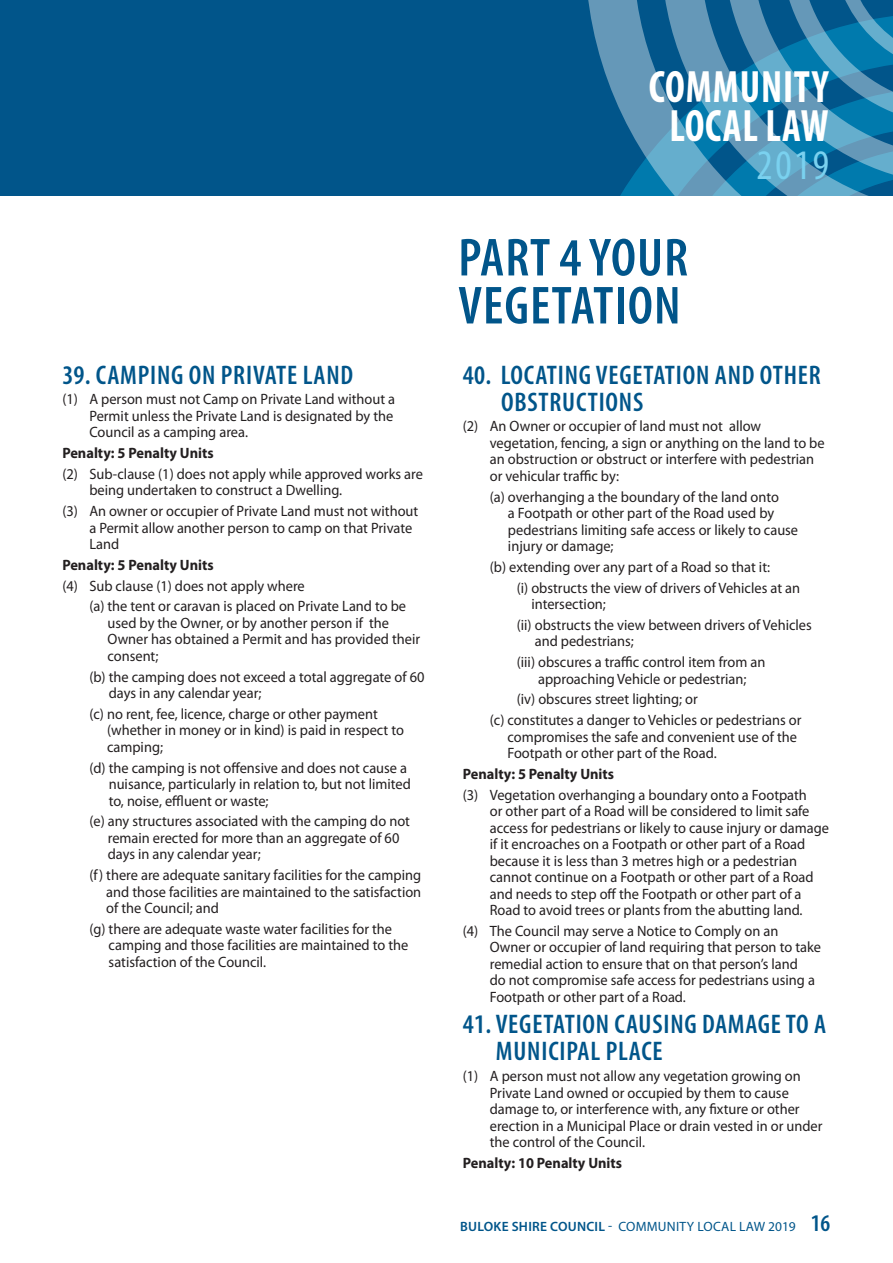
<style>
.page{position:relative;width:893px;height:1263px;background:#fff}
.page>*{position:absolute;margin:0;border:0;box-sizing:border-box;transform-origin:0 0}
.t1{font:600 condensed 54px/48px "Myriad Pro";letter-spacing:.02em;color:#01558a}
.t2{font:700 condensed 45.6px/38.7px "Myriad Pro";letter-spacing:.02em;color:#fff;text-align:center;scale:.9 1}
.t3{font:condensed 42.15px "Myriad Pro";color:#7ad1ef}
.t4{font:600 condensed 27px/27px "Myriad Pro";letter-spacing:.03em;color:#01558a}
.t5{font:15px/16.5px "Myriad Pro";color:#231f20;scale:.96 1}
.t6{font:700 15px "Myriad Pro";color:#231f20;scale:.96 1}
.t7{font:13.5px "Myriad Pro";letter-spacing:.02em;color:#01558a}
.s1{font-weight:600}
.s2{font-weight:600;font-stretch:condensed;font-size:24px}
</style>
<div class="page">
<div style="left:0;top:0;width:893px;height:196px;background:#01558a"></div>
<svg style="left:588px;top:0;width:54px;height:196px"></svg>
<svg style="left:642px;top:0;width:251px;height:196px"></svg>
<h3 class="t4" style="left:62px;top:361px;width:292px">39. CAMPING ON PRIVATE LAND</h3>
<p class="t5" style="left:89px;top:391px;width:320px;text-align:justify;text-indent:-27px">(1) A person must not Camp on Private Land without a Permit unless the Private Land is designated by the Council as a camping area.</p>
<p class="t6" style="left:62px;top:445px;width:159px">Penalty: 5 Penalty Units</p>
<p class="t5" style="left:89px;top:465px;width:349px;text-indent:-27px">(2) Sub-clause (1) does not apply while approved works are being undertaken to construct a Dwelling.</p>
<p class="t5" style="left:89px;top:503px;width:344px;text-indent:-27px">(3) An owner or occupier of Private Land must not without a Permit allow another person to camp on that Private<br>Land</p>
<p class="t6" style="left:62px;top:556px;width:159px">Penalty: 5 Penalty Units</p>
<p class="t5" style="left:89px;top:575px;width:331px;line-height:20.7px;text-indent:-27px">(4) Sub clause (1) does not apply where<br>(a) the tent or caravan is placed on Private Land to be</p>
<p class="t5" style="left:108px;top:614px;width:327px">used by the Owner, or by another person if the<br>Owner has obtained a Permit and has provided their consent;</p>
<p class="t5" style="left:109px;top:668px;width:330px;text-indent:-19px">(b) the camping does not exceed a total aggregate of 60 days in any calendar year;</p>
<p class="t5" style="left:107px;top:705px;width:311px;text-indent:-18px">(c) no rent, fee, licence, charge or other payment (whether in money or in kind) is paid in respect to camping;</p>
<p class="t5" style="left:109px;top:759px;width:316px;text-indent:-19px">(d) the camping is not offensive and does not cause a nuisance, particularly in relation to, but not limited to, noise, effluent or waste;</p>
<p class="t5" style="left:108px;top:813px;width:316px;text-indent:-18px">(e) any structures associated with the camping do not remain erected for more than an aggregate of 60 days in any calendar year;</p>
<p class="t5" style="left:106px;top:867px;width:330px;text-align:justify;text-indent:-17px">(f) there are adequate sanitary facilities for the camping and those facilities are maintained to the satisfaction of the Council; and</p>
<p class="t5" style="left:109px;top:920px;width:314px;text-indent:-19px">(g) there are adequate waste water facilities for the camping and those facilities are maintained to the satisfaction of the Council.</p>
<h2 class="t2" style="left:649px;top:67px;width:202px">COMMUNITY<br>LOCAL LAW</h2>
<h3 class="t3" style="left:757px;top:139px;width:74px">2019</h3>
<h1 class="t1" style="left:458px;top:233px;width:231px">PART 4 YOUR<br>VEGETATION</h1>
<h3 class="t4" style="left:501px;top:361px;width:321px;text-indent:-38px">40. LOCATING VEGETATION AND OTHER<br>OBSTRUCTIONS</h3>
<p class="t5" style="left:490px;top:418px;width:350px;text-indent:-27px">(2) An Owner or occupier of land must not allow vegetation, fencing, a sign or anything on the land to be an obstruction or obstruct or interfere with pedestrian or vehicular traffic by:</p>
<p class="t5" style="left:508px;top:488px;width:304px;text-indent:-18px">(a) overhanging a the boundary of the land onto<br>a Footpath or other part of the Road used by pedestrians limiting safe access or likely to cause injury or damage;</p>
<p class="t5" style="left:517px;top:556px;width:297px;line-height:20.7px;text-indent:-27px">(b) extending over any part of a Road so that it:<br>(i) obstructs the view of drivers of Vehicles at an</p>
<p class="t5" style="left:517px;top:593px;width:309px;line-height:20.7px;text-indent:15px">intersection;<br>(ii) obstructs the view between drivers of Vehicles</p>
<p class="t5" style="left:517px;top:631px;width:260px;line-height:20.7px;text-indent:18px">and pedestrians;<br>(iii) obscures a traffic control item from an</p>
<p class="t5" style="left:538px;top:670px;width:218px">approaching Vehicle or pedestrian;</p>
<p class="t5" style="left:517px;top:691px;width:190px">(iv) obscures street lighting; or</p>
<p class="t5" style="left:490px;top:712px;width:326px">(c) constitutes a danger to Vehicles or pedestrians or</p>
<p class="t5" style="left:507px;top:728px;width:303px">compromises the safe and convenient use of the<br>Footpath or other part of the Road.</p>
<p class="t6" style="left:463px;top:765px;width:159px">Penalty: 5 Penalty Units</p>
<p class="t5" style="left:490px;top:786px;width:355px;text-indent:-27px">(3) Vegetation overhanging a boundary onto a Footpath<br>or other part of a Road will be considered to limit safe access for pedestrians or likely to cause injury or damage if it encroaches on a Footpath or other part of a Road because it is less than 3 metres high or a pedestrian cannot continue on a Footpath or other part of a Road and needs to step off the Footpath or other part of a Road to avoid trees or plants from the abutting land.</p>
<p class="t5" style="left:490px;top:922px;width:346px;text-indent:-27px">(4) The Council may serve a Notice to Comply on an Owner or occupier of land requiring that person to take remedial action to ensure that on that person’s land<br>do not compromise safe access for pedestrians using a Footpath or other part of a Road.</p>
<h3 class="t4" style="left:496px;top:1010px;width:332px;text-indent:-33px">41. VEGETATION CAUSING DAMAGE TO A<br>MUNICIPAL PLACE</h3>
<p class="t5" style="left:490px;top:1067px;width:348px;text-indent:-27px">(1) A person must not allow any vegetation growing on Private Land owned or occupied by them to cause damage to, or interference with, any fixture or other erection in a Municipal Place or drain vested in or under the control of the Council.</p>
<p class="t6" style="left:463px;top:1154px;width:167px">Penalty: 10 Penalty Units</p>
<p class="t7" style="left:460px;top:1218px;width:372px"><span class="s1">BULOKE SHIRE COUNCIL</span> - COMMUNITY LOCAL LAW 2019 <span class="s2">16</span></p>
</div>
